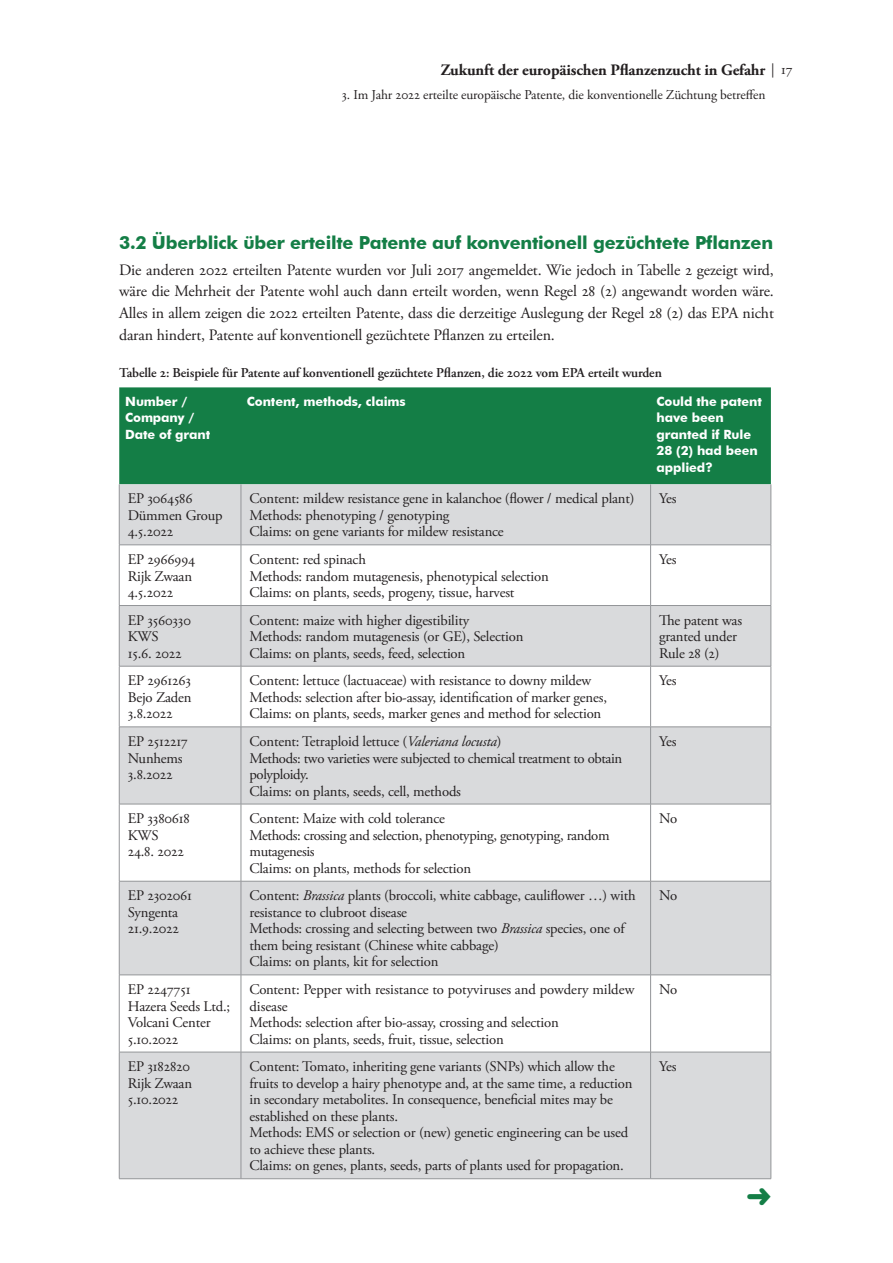
<style>
.page{position:relative;width:893px;height:1263px;background:#fff}
.page>*{position:absolute;margin:0;border:0;box-sizing:border-box;transform-origin:0 0}
.t1{font:700 18px "Futura BT";letter-spacing:-.01em;color:#147e46}
.t2{font:15.9px/21.8px "Adobe Garamond Pro";letter-spacing:-.01em;color:#231f20;text-align:justify}
.t3{font:700 15.9px "Adobe Garamond Pro";letter-spacing:-.01em;color:#231f20}
.t4{font:14.7px/16.5px "Adobe Garamond Pro";letter-spacing:-.01em;color:#231f20}
.t5{font:14.25px "Adobe Garamond Pro";color:#231f20}
.t6{font:600 13.5px "Adobe Garamond Pro";letter-spacing:-.01em;color:#231f20}
.t7{font:13.5px "Adobe Garamond Pro";letter-spacing:-.01em;color:#231f20}
.t8{font:700 12.75px/16.5px "Futura BT";letter-spacing:-.01em;color:#fff}
.s1{font-style:italic}
</style>
<div class="page">
<div style="left:119px;top:387px;width:652px;height:97px;background:#147e46"></div>
<svg style="left:120px;top:484px;width:651px;height:694px;fill:#d9dadc"></svg>
<hr style="left:241px;top:484px;width:1px;height:61px;background:#939598">
<hr style="left:650px;top:484px;width:1px;height:61px;background:#939598">
<hr style="left:119px;top:545px;width:122px;height:1px;background:#939598">
<hr style="left:241px;top:545px;width:410px;height:1px;background:#939598">
<hr style="left:241px;top:545px;width:1px;height:60px;background:#939598">
<hr style="left:651px;top:545px;width:120px;height:1px;background:#939598">
<hr style="left:650px;top:545px;width:1px;height:60px;background:#939598">
<hr style="left:119px;top:605px;width:122px;height:1px;background:#939598">
<hr style="left:241px;top:605px;width:410px;height:1px;background:#939598">
<hr style="left:241px;top:606px;width:1px;height:60px;background:#939598">
<hr style="left:651px;top:605px;width:120px;height:1px;background:#939598">
<hr style="left:650px;top:606px;width:1px;height:60px;background:#939598">
<hr style="left:119px;top:666px;width:122px;height:1px;background:#939598">
<hr style="left:241px;top:666px;width:410px;height:1px;background:#939598">
<hr style="left:241px;top:666px;width:1px;height:61px;background:#939598">
<hr style="left:651px;top:666px;width:120px;height:1px;background:#939598">
<hr style="left:650px;top:666px;width:1px;height:61px;background:#939598">
<hr style="left:119px;top:727px;width:122px;height:1px;background:#939598">
<hr style="left:241px;top:727px;width:410px;height:1px;background:#939598">
<hr style="left:241px;top:727px;width:1px;height:77px;background:#939598">
<hr style="left:651px;top:727px;width:120px;height:1px;background:#939598">
<hr style="left:650px;top:727px;width:1px;height:77px;background:#939598">
<hr style="left:119px;top:804px;width:122px;height:1px;background:#939598">
<hr style="left:241px;top:804px;width:410px;height:1px;background:#939598">
<hr style="left:241px;top:804px;width:1px;height:77px;background:#939598">
<hr style="left:651px;top:804px;width:120px;height:1px;background:#939598">
<hr style="left:650px;top:804px;width:1px;height:77px;background:#939598">
<hr style="left:119px;top:881px;width:122px;height:1px;background:#939598">
<hr style="left:241px;top:881px;width:410px;height:1px;background:#939598">
<hr style="left:241px;top:881px;width:1px;height:94px;background:#939598">
<hr style="left:651px;top:881px;width:120px;height:1px;background:#939598">
<hr style="left:650px;top:881px;width:1px;height:94px;background:#939598">
<hr style="left:119px;top:975px;width:122px;height:1px;background:#939598">
<hr style="left:241px;top:975px;width:410px;height:1px;background:#939598">
<hr style="left:241px;top:975px;width:1px;height:77px;background:#939598">
<hr style="left:651px;top:975px;width:120px;height:1px;background:#939598">
<hr style="left:650px;top:975px;width:1px;height:77px;background:#939598">
<hr style="left:119px;top:1052px;width:122px;height:1px;background:#939598">
<hr style="left:241px;top:1052px;width:410px;height:1px;background:#939598">
<hr style="left:241px;top:1052px;width:1px;height:126px;background:#939598">
<hr style="left:651px;top:1052px;width:120px;height:1px;background:#939598">
<hr style="left:650px;top:1052px;width:1px;height:126px;background:#939598">
<hr style="left:119px;top:1178px;width:122px;height:1px;background:#939598">
<hr style="left:241px;top:1178px;width:410px;height:1px;background:#939598">
<hr style="left:651px;top:1178px;width:120px;height:1px;background:#939598">
<hr style="left:119px;top:484px;width:1px;height:61px;background:#939598">
<hr style="left:771px;top:484px;width:1px;height:61px;background:#939598">
<hr style="left:119px;top:545px;width:1px;height:60px;background:#939598">
<hr style="left:771px;top:545px;width:1px;height:60px;background:#939598">
<hr style="left:119px;top:606px;width:1px;height:60px;background:#939598">
<hr style="left:771px;top:606px;width:1px;height:60px;background:#939598">
<hr style="left:119px;top:666px;width:1px;height:61px;background:#939598">
<hr style="left:771px;top:666px;width:1px;height:61px;background:#939598">
<hr style="left:119px;top:727px;width:1px;height:77px;background:#939598">
<hr style="left:771px;top:727px;width:1px;height:77px;background:#939598">
<hr style="left:119px;top:804px;width:1px;height:77px;background:#939598">
<hr style="left:771px;top:804px;width:1px;height:77px;background:#939598">
<hr style="left:119px;top:881px;width:1px;height:94px;background:#939598">
<hr style="left:771px;top:881px;width:1px;height:94px;background:#939598">
<hr style="left:119px;top:975px;width:1px;height:77px;background:#939598">
<hr style="left:771px;top:975px;width:1px;height:77px;background:#939598">
<hr style="left:119px;top:1052px;width:1px;height:126px;background:#939598">
<hr style="left:771px;top:1052px;width:1px;height:126px;background:#939598">
<p class="t5" style="left:771px;top:61px;width:23px">| 17</p>
<p class="t3" style="left:441px;top:61px;width:326px">Zukunft der europäischen Pflanzenzucht in Gefahr</p>
<p class="t7" style="left:342px;top:87px;width:425px">3. Im Jahr 2022 erteilte europäische Patente, die konventionelle Züchtung betreffen</p>
<p class="t1" style="left:119px;top:231px;width:655px">3.2 Überblick über erteilte Patente auf konventionell gezüchtete Pflanzen</p>
<p class="t2" style="left:119px;top:259px;width:656px">Die anderen 2022 erteilten Patente wurden vor Juli 2017 angemeldet. Wie jedoch in Tabelle 2 gezeigt wird, wäre die Mehrheit der Patente wohl auch dann erteilt worden, wenn Regel 28 (2) angewandt worden wäre.<br>Alles in allem zeigen die 2022 erteilten Patente, dass die derzeitige Auslegung der Regel 28 (2) das EPA nicht daran hindert, Patente auf konventionell gezüchtete Pflanzen zu erteilen.</p>
<p class="t6" style="left:119px;top:365px;width:544px">Tabelle 2: Beispiele für Patente auf konventionell gezüchtete Pflanzen, die 2022 vom EPA erteilt wurden</p>
<p class="t8" style="left:125px;top:393px;width:87px">Number /<br>Company /<br>Date of grant</p>
<p class="t8" style="left:247px;top:393px;width:160px">Content, methods, claims</p>
<p class="t8" style="left:657px;top:393px;width:107px">Could the patent have been granted if Rule<br>28 (2) had been applied?</p>
<p class="t4" style="left:128px;top:491px;width:96px">EP 3064586<br>Dümmen Group<br>4.5.2022</p>
<p class="t4" style="left:249px;top:491px;width:387px">Content: mildew resistance gene in kalanchoe (flower / medical plant)<br>Methods: phenotyping / genotyping<br>Claims: on gene variants for mildew resistance</p>
<p class="t4" style="left:659px;top:491px;width:19px">Yes</p>
<p class="t4" style="left:128px;top:552px;width:69px">EP 2966994<br>Rijk Zwaan<br>4.5.2022</p>
<p class="t4" style="left:249px;top:552px;width:301px">Content: red spinach<br>Methods: random mutagenesis, phenotypical selection<br>Claims: on plants, seeds, progeny, tissue, harvest</p>
<p class="t4" style="left:659px;top:552px;width:19px">Yes</p>
<p class="t4" style="left:128px;top:612px;width:65px">EP 3560330<br>KWS<br>15.6. 2022</p>
<p class="t4" style="left:249px;top:612px;width:275px">Content: maize with higher digestibility<br>Methods: random mutagenesis (or GE), Selection<br>Claims: on plants, seeds, feed, selection</p>
<p class="t4" style="left:659px;top:612px;width:85px">The patent was granted under<br>Rule 28 (2)</p>
<p class="t4" style="left:128px;top:673px;width:65px;text-align:justify">EP 2961263<br>Bejo Zaden 3.8.2022</p>
<p class="t4" style="left:249px;top:673px;width:359px">Content: lettuce (lactuaceae) with resistance to downy mildew<br>Methods: selection after bio-assay, identification of marker genes,<br>Claims: on plants, seeds, marker genes and method for selection</p>
<p class="t4" style="left:659px;top:673px;width:19px">Yes</p>
<p class="t4" style="left:128px;top:734px;width:62px">EP 2512217<br>Nunhems<br>3.8.2022</p>
<p class="t4" style="left:249px;top:734px;width:374px">Content: Tetraploid lettuce (<span class="s1">Valeriana locusta</span>)<br>Methods: two varieties were subjected to chemical treatment to obtain polyploidy.<br>Claims: on plants, seeds, cell, methods</p>
<p class="t4" style="left:659px;top:734px;width:19px">Yes</p>
<p class="t4" style="left:128px;top:811px;width:64px">EP 3380618<br>KWS<br>24.8. 2022</p>
<p class="t4" style="left:249px;top:811px;width:362px">Content: Maize with cold tolerance<br>Methods: crossing and selection, phenotyping, genotyping, random mutagenesis<br>Claims: on plants, methods for selection</p>
<p class="t4" style="left:659px;top:811px;width:20px">No</p>
<p class="t4" style="left:128px;top:888px;width:66px">EP 2302061<br>Syngenta<br>21.9.2022</p>
<p class="t4" style="left:249px;top:888px;width:388px">Content: <span class="s1">Brassica</span> plants (broccoli, white cabbage, cauliflower …) with resistance to clubroot disease<br>Methods: crossing and selecting between two <span class="s1">Brassica</span> species, one of them being resistant (Chinese white cabbage)<br>Claims: on plants, kit for selection</p>
<p class="t4" style="left:659px;top:888px;width:20px">No</p>
<p class="t4" style="left:128px;top:982px;width:104px">EP 2247751<br>Hazera Seeds Ltd.;<br>Volcani Center<br>5.10.2022</p>
<p class="t4" style="left:249px;top:982px;width:386px">Content: Pepper with resistance to potyviruses and powdery mildew disease<br>Methods: selection after bio-assay, crossing and selection<br>Claims: on plants, seeds, fruit, tissue, selection</p>
<p class="t4" style="left:659px;top:982px;width:20px">No</p>
<p class="t4" style="left:128px;top:1059px;width:66px">EP 3182820<br>Rijk Zwaan<br>5.10.2022</p>
<p class="t4" style="left:249px;top:1059px;width:384px">Content: Tomato, inheriting gene variants (SNPs) which allow the fruits to develop a hairy phenotype and, at the same time, a reduction in secondary metabolites. In consequence, beneficial mites may be established on these plants.<br>Methods: EMS or selection or (new) genetic engineering can be used to achieve these plants.<br>Claims: on genes, plants, seeds, parts of plants used for propagation.</p>
<p class="t4" style="left:659px;top:1059px;width:19px">Yes</p>
</div>
